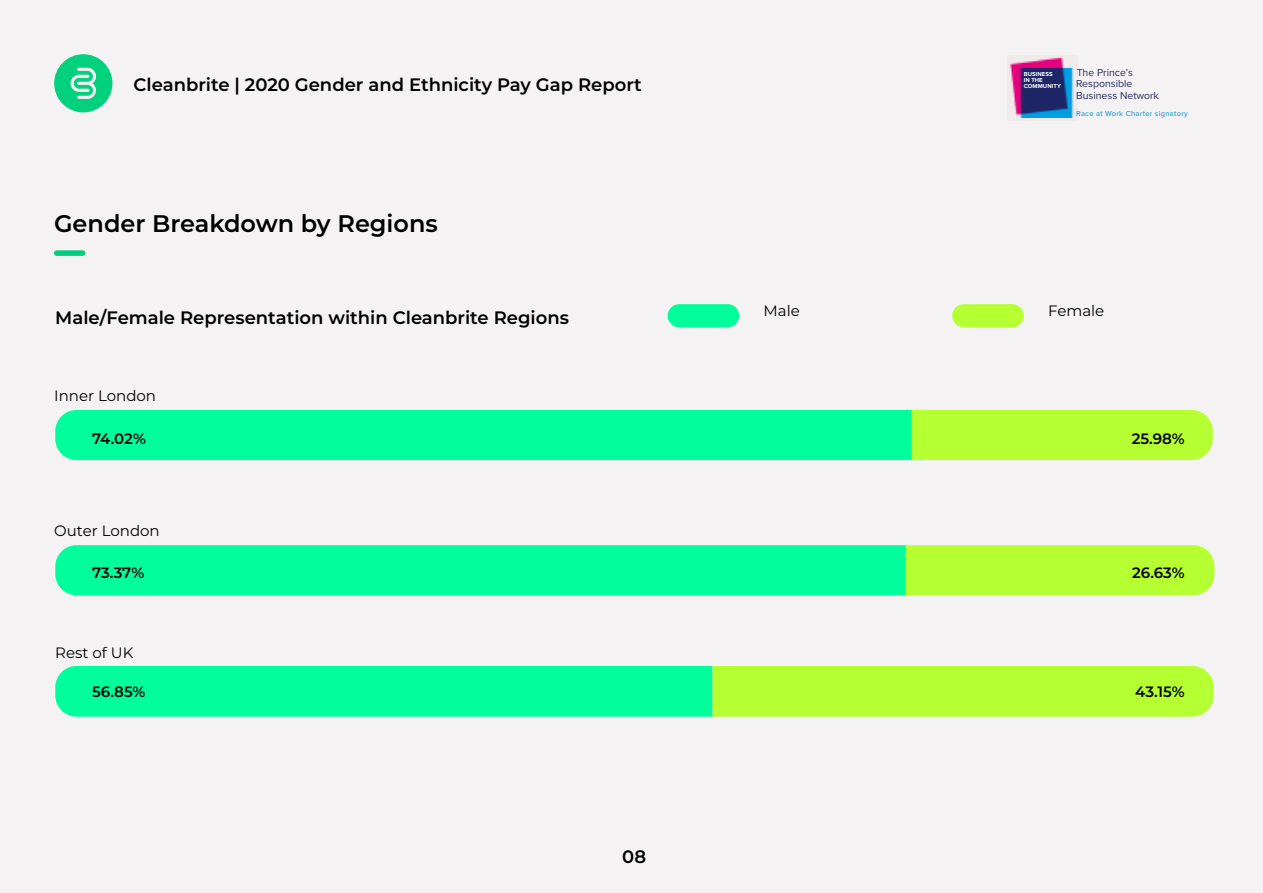
<style>
.page{position:relative;width:1263px;height:893px;background:#f4f2f2}
.page>*{position:absolute;margin:0;border:0;box-sizing:border-box;transform-origin:0 0}
.t1{font:600 24px "Montserrat";color:#000}
.t2{font:600 18px "Montserrat";color:#000}
.t3{font:15px "Montserrat";color:#000}
.t4{font:600 15px "Montserrat";color:#020203}
.t5{font:10.5px/11.9px "Proxima Nova";color:#282d62}
.t6{font:500 7.5px "Proxima Nova";letter-spacing:.04em;color:#1d9dd8}
.t7{font:700 6px/12.6px "Proxima Nova";letter-spacing:.01em;color:#fff}
</style>
<div class="page">
<svg style="left:54px;top:54px;width:58px;height:58px"></svg>
<div style="left:54px;top:250px;width:31px;height:6px;background:#01cc7d;border-radius:3px"></div>
<img style="left:1009px;top:56px;width:65px;height:62px">
<div style="left:668px;top:304px;width:71px;height:23px;background:#00ff9c;border-radius:12px"></div>
<div style="left:952px;top:304px;width:72px;height:23px;background:#b5ff33;border-radius:12px"></div>
<svg style="left:55px;top:666px;width:1159px;height:51px;background:#50fe70"></svg>
<svg style="left:55px;top:545px;width:1159px;height:50px;background:#31fe81"></svg>
<svg style="left:55px;top:410px;width:1158px;height:50px;background:#30fe81"></svg>
<p class="t7" style="left:1024px;top:73px;width:20px">IN THE</p>
<p class="t5" style="left:1076px;top:66px;width:84px">The Princeʼs<br>Responsible<br>Business Network</p>
<p class="t6" style="left:1076px;top:108px;width:113px">Race at Work Charter signatory</p>
<p class="t2" style="left:134px;top:72px;width:510px">Cleanbrite | 2020 Gender and Ethnicity Pay Gap Report</p>
<p class="t7" style="left:1024px;top:67px;width:39px">BUSINESS<br>COMMUNITY</p>
<h1 class="t1" style="left:54px;top:206px;width:385px">Gender Breakdown by Regions</h1>
<p class="t2" style="left:55px;top:304px;width:515px">Male/Female Representation within Cleanbrite Regions</p>
<p class="t3" style="left:763px;top:301px;width:38px">Male</p>
<p class="t3" style="left:1048px;top:301px;width:58px">Female</p>
<p class="t3" style="left:54px;top:386px;width:103px">Inner London</p>
<p class="t4" style="left:92px;top:428px;width:55px">74.02%</p>
<p class="t4" style="left:1132px;top:428px;width:55px">25.98%</p>
<p class="t3" style="left:54px;top:520px;width:107px">Outer London</p>
<p class="t4" style="left:92px;top:562px;width:54px">73.37%</p>
<p class="t4" style="left:1132px;top:562px;width:54px">26.63%</p>
<p class="t3" style="left:55px;top:642px;width:80px">Rest of UK</p>
<p class="t4" style="left:92px;top:681px;width:55px">56.85%</p>
<p class="t4" style="left:1135px;top:681px;width:51px">43.15%</p>
<p class="t2" style="left:622px;top:844px;width:25px">08</p>
</div>
